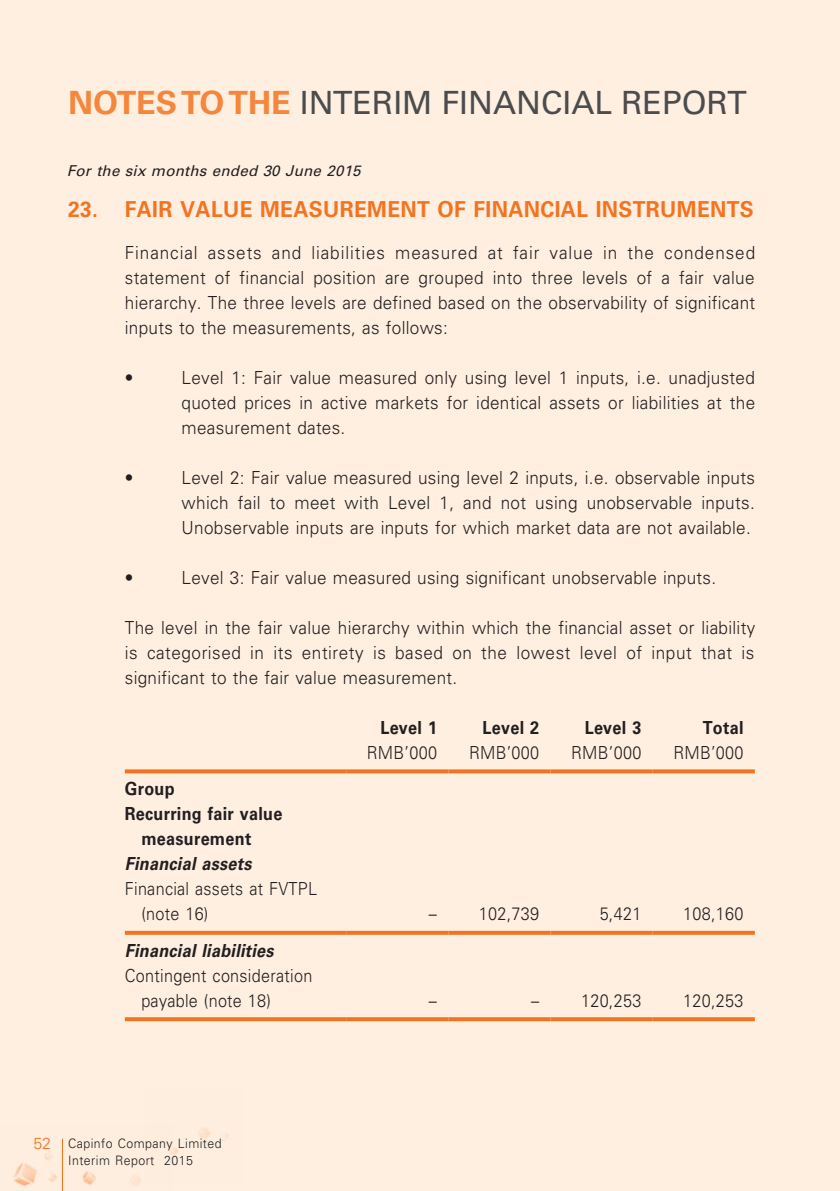
<style>
.page{position:relative;width:840px;height:1191px;background:#fff}
.page>*{position:absolute;margin:0;border:0;box-sizing:border-box;transform-origin:0 0}
.t1{font:32px "Univers LT Std";color:#4b4c4d}
.t2{font:700 22px "Univers LT Std";letter-spacing:.015em;color:#f47321;scale:.95 1}
.t3{font:300 18px/25px "Univers LT Std";letter-spacing:.015em;color:#231f20;text-align:justify;scale:.95 1}
.t4{font:300 18px "Univers LT Std";letter-spacing:.015em;color:#231f20;scale:.9 1}
.t5{font:700 18px "Univers LT Std";letter-spacing:.015em;color:#231f20;scale:.9 1}
.t6{font:italic 700 18px "Univers LT Std";letter-spacing:.015em;color:#231f20;scale:.9 1}
.t7{font:300 16px "Univers LT Std";color:#f47321}
.t8{font:italic 15px "Univers LT Std";color:#231f20}
.t9{font:300 13px "Univers LT Std";letter-spacing:.035em;color:#231f20;scale:.95 1}
.s1{font-weight:700;color:#f5863b}
</style>
<div class="page">
<div style="left:0;top:0;width:839px;height:1191px;background:#feefe1"></div>
<img style="left:13px;top:1152px;width:128px;height:35px">
<img style="left:169px;top:1127px;width:60px;height:28px">
<hr style="left:62px;top:1138px;width:1px;height:53px;background:#f47321">
<svg style="left:125px;top:769px;width:221px;height:4px"></svg>
<svg style="left:346px;top:769px;width:102px;height:4px"></svg>
<svg style="left:448px;top:769px;width:102px;height:4px"></svg>
<svg style="left:550px;top:769px;width:102px;height:4px"></svg>
<svg style="left:652px;top:769px;width:102px;height:4px"></svg>
<svg style="left:125px;top:930px;width:221px;height:4px"></svg>
<svg style="left:346px;top:930px;width:102px;height:4px"></svg>
<svg style="left:448px;top:930px;width:102px;height:4px"></svg>
<svg style="left:550px;top:930px;width:102px;height:4px"></svg>
<svg style="left:652px;top:930px;width:102px;height:4px"></svg>
<svg style="left:125px;top:1017px;width:221px;height:4px"></svg>
<svg style="left:346px;top:1017px;width:102px;height:4px"></svg>
<svg style="left:448px;top:1017px;width:102px;height:4px"></svg>
<svg style="left:550px;top:1017px;width:102px;height:4px"></svg>
<svg style="left:652px;top:1017px;width:102px;height:4px"></svg>
<h1 class="t1" style="left:68px;top:84px;width:679px"><span class="s1">Notes to the</span> INTERIM FINANCIAL REPORT</h1>
<p class="t8" style="left:67px;top:161px;width:299px">For the six months ended 30 June 2015</p>
<p class="t2" style="left:68px;top:196px;width:578px">23. FAIR VALUE MEASUREMENT OF FINANCIAL Instruments</p>
<p class="t3" style="left:125px;top:240px;width:664px">Financial assets and liabilities measured at fair value in the condensed statement of financial position are grouped into three levels of a fair value hierarchy. The three levels are defined based on the observability of significant inputs to the measurements, as follows:</p>
<p class="t3" style="left:125px;top:365px;width:11px">•</p>
<p class="t3" style="left:181px;top:365px;width:605px">Level 1: Fair value measured only using level 1 inputs, i.e. unadjusted quoted prices in active markets for identical assets or liabilities at the measurement dates.</p>
<p class="t3" style="left:125px;top:465px;width:11px">•</p>
<p class="t3" style="left:181px;top:465px;width:604px">Level 2: Fair value measured using level 2 inputs, i.e. observable inputs which fail to meet with Level 1, and not using unobservable inputs.<br>Unobservable inputs are inputs for which market data are not available.</p>
<p class="t3" style="left:125px;top:565px;width:11px">•</p>
<p class="t3" style="left:181px;top:565px;width:564px">Level 3: Fair value measured using significant unobservable inputs.</p>
<p class="t3" style="left:125px;top:615px;width:664px">The level in the fair value hierarchy within which the financial asset or liability is categorised in its entirety is based on the lowest level of input that is significant to the fair value measurement.</p>
<p class="t5" style="left:380px;top:717px;width:64px">Level 1</p>
<p class="t5" style="left:482px;top:717px;width:64px">Level 2</p>
<p class="t5" style="left:584px;top:717px;width:64px">Level 3</p>
<p class="t5" style="left:702px;top:717px;width:47px">Total</p>
<p class="t4" style="left:366px;top:741px;width:79px">RMB’000</p>
<p class="t4" style="left:469px;top:741px;width:79px">RMB’000</p>
<p class="t4" style="left:571px;top:741px;width:79px">RMB’000</p>
<p class="t4" style="left:673px;top:741px;width:79px">RMB’000</p>
<p class="t5" style="left:125px;top:778px;width:57px">Group</p>
<p class="t5" style="left:125px;top:803px;width:176px">Recurring fair value</p>
<p class="t5" style="left:141px;top:828px;width:124px">measurement</p>
<p class="t6" style="left:125px;top:853px;width:142px">Financial assets</p>
<p class="t4" style="left:125px;top:878px;width:215px">Financial assets at FVTPL</p>
<p class="t4" style="left:141px;top:903px;width:76px">(note 16)</p>
<p class="t4" style="left:428px;top:903px;width:124px">– 102,739</p>
<p class="t4" style="left:599px;top:903px;width:48px">5,421</p>
<p class="t4" style="left:683px;top:903px;width:68px">108,160</p>
<p class="t6" style="left:125px;top:940px;width:167px">Financial liabilities</p>
<p class="t4" style="left:125px;top:964px;width:210px">Contingent consideration</p>
<p class="t4" style="left:141px;top:989px;width:145px">payable (note 18)</p>
<p class="t4" style="left:428px;top:989px;width:11px">–</p>
<p class="t4" style="left:530px;top:989px;width:124px">– 120,253</p>
<p class="t4" style="left:683px;top:989px;width:68px">120,253</p>
<p class="t7" style="left:33px;top:1133px;width:19px">52</p>
<p class="t9" style="left:68px;top:1135px;width:163px">Capinfo Company Limited</p>
<p class="t9" style="left:68px;top:1152px;width:133px">Interim Report 2015</p>
</div>
